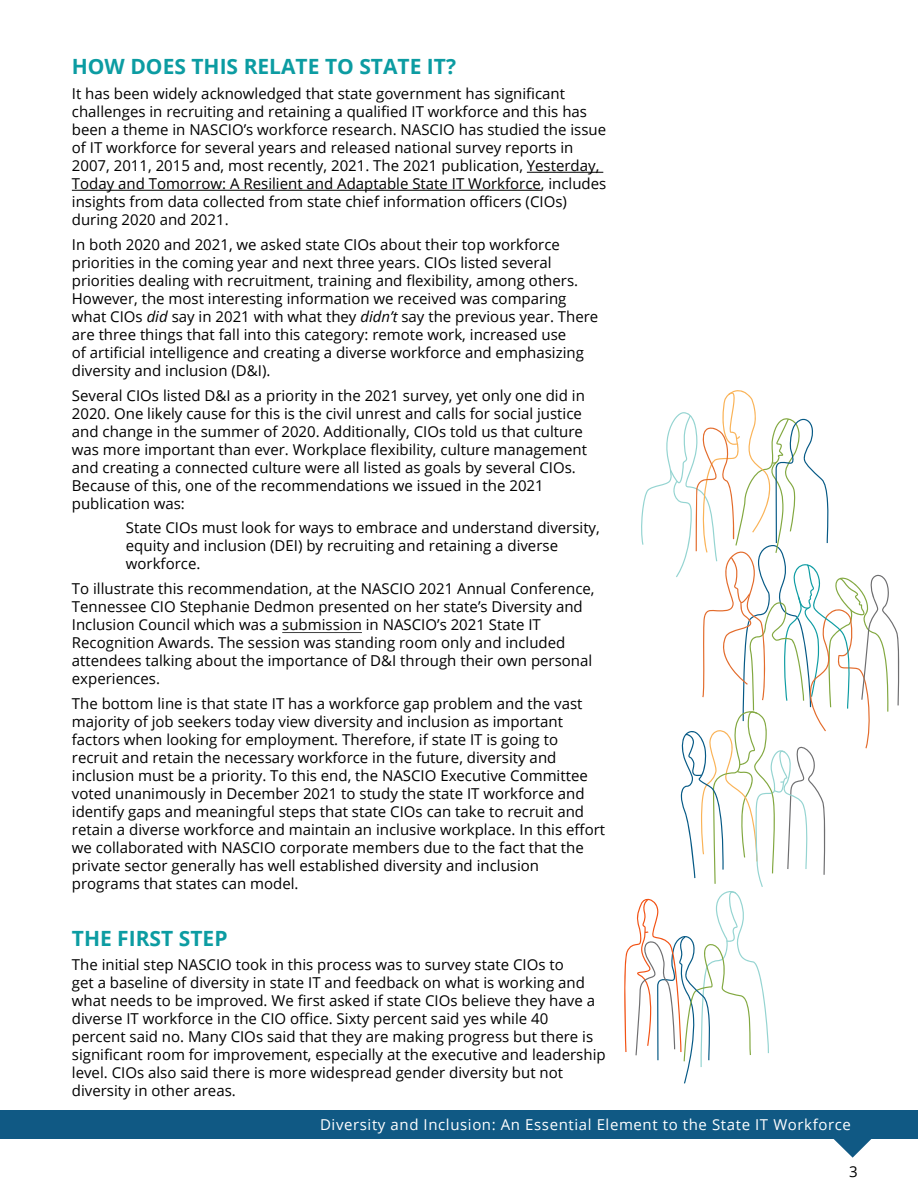
<style>
.page{position:relative;width:918px;height:1188px;background:#fff}
.page>*{position:absolute;margin:0;border:0;box-sizing:border-box;transform-origin:0 0}
.t1{font:700 21px "Open Sans";color:#0c9ca2}
.t2{font:15px/18px "Open Sans";color:#000}
.t3{font:15px "Open Sans";letter-spacing:.04em;color:#fff}
.s1{font-style:italic}
</style>
<div class="page">
<hr style="left:527px;top:172px;width:76px;height:1px;background:#000">
<hr style="left:72px;top:190px;width:469px;height:1px;background:#000">
<svg style="left:624px;top:390px;width:275px;height:694px"></svg>
<svg style="left:815px;top:1138px;width:76px;height:20px"></svg>
<div style="left:0;top:1110px;width:918px;height:28px;background:#105984"></div>
<hr style="left:282px;top:632px;width:80px;height:1px;background:#000">
<h2 class="t1" style="left:72px;top:52px;width:386px">HOW DOES THIS RELATE TO STATE IT?</h2>
<p class="t2" style="left:72px;top:84px;width:536px">It has been widely acknowledged that state government has significant challenges in recruiting and retaining a qualified IT workforce and this has been a theme in NASCIO’s workforce research. NASCIO has studied the issue of IT workforce for several years and released national survey reports in 2007, 2011, 2015 and, most recently, 2021. The 2021 publication, Yesterday, Today and Tomorrow: A Resilient and Adaptable State IT Workforce, includes insights from data collected from state chief information officers (CIOs) during 2020 and 2021.</p>
<p class="t2" style="left:72px;top:235px;width:528px">In both 2020 and 2021, we asked state CIOs about their top workforce priorities in the coming year and next three years. CIOs listed several priorities dealing with recruitment, training and flexibility, among others.<br>However, the most interesting information we received was comparing what CIOs <span class="s1">did</span> say in 2021 with what they <span class="s1">didn’t</span> say the previous year. There are three things that fall into this category: remote work, increased use<br>of artificial intelligence and creating a diverse workforce and emphasizing diversity and inclusion (D&amp;I).</p>
<p class="t2" style="left:72px;top:386px;width:517px">Several CIOs listed D&amp;I as a priority in the 2021 survey, yet only one did in 2020. One likely cause for this is the civil unrest and calls for social justice and change in the summer of 2020. Additionally, CIOs told us that culture was more important than ever. Workplace flexibility, culture management and creating a connected culture were all listed as goals by several CIOs.</p>
<p class="t2" style="left:72px;top:476px;width:473px">Because of this, one of the recommendations we issued in the 2021 publication was:</p>
<p class="t2" style="left:126px;top:519px;width:476px">State CIOs must look for ways to embrace and understand diversity, equity and inclusion (DEI) by recruiting and retaining a diverse workforce.</p>
<p class="t2" style="left:72px;top:579px;width:524px">To illustrate this recommendation, at the NASCIO 2021 Annual Conference, Tennessee CIO Stephanie Dedmon presented on her state’s Diversity and Inclusion Council which was a submission in NASCIO’s 2021 State IT Recognition Awards. The session was standing room only and included attendees talking about the importance of D&amp;I through their own personal experiences.</p>
<p class="t2" style="left:72px;top:694px;width:535px">The bottom line is that state IT has a workforce gap problem and the vast majority of job seekers today view diversity and inclusion as important factors when looking for employment. Therefore, if state IT is going to recruit and retain the necessary workforce in the future, diversity and inclusion must be a priority. To this end, the NASCIO Executive Committee voted unanimously in December 2021 to study the state IT workforce and identify gaps and meaningful steps that state CIOs can take to recruit and retain a diverse workforce and maintain an inclusive workplace. In this effort we collaborated with NASCIO corporate members due to the fact that the private sector generally has well established diversity and inclusion programs that states can model.</p>
<p class="t1" style="left:72px;top:923px;width:157px">THE FIRST STEP</p>
<p class="t2" style="left:72px;top:956px;width:535px">The initial step NASCIO took in this process was to survey state CIOs to<br>get a baseline of diversity in state IT and feedback on what is working and what needs to be improved. We first asked if state CIOs believe they have a diverse IT workforce in the CIO office. Sixty percent said yes while 40 percent said no. Many CIOs said that they are making progress but there is significant room for improvement, especially at the executive and leadership level. CIOs also said there is more widespread gender diversity but not diversity in other areas.</p>
<p class="t3" style="left:320px;top:1114px;width:532px">Diversity and Inclusion: An Essential Element to the State IT Workforce</p>
<p class="t2" style="left:849px;top:1162px;width:10px">3</p>
</div>
